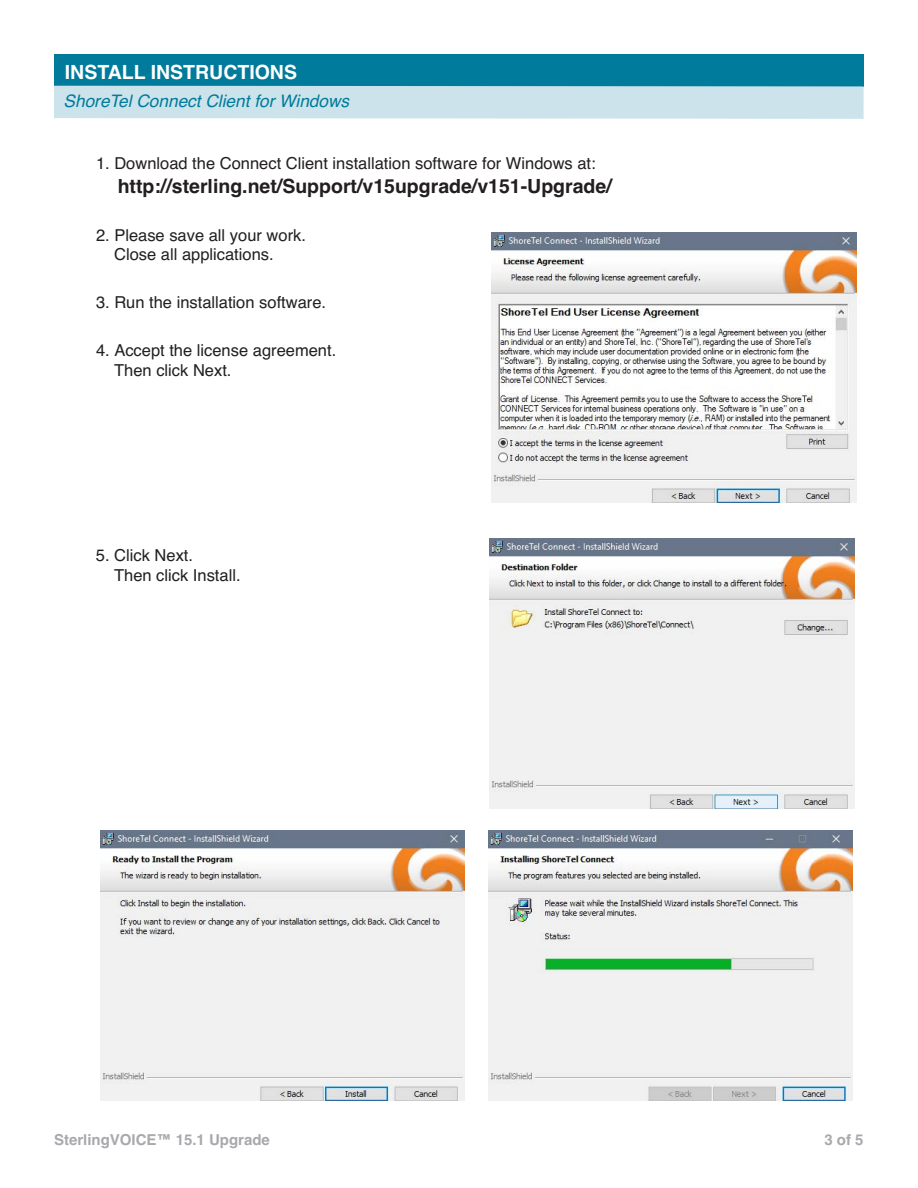
<style>
.page{position:relative;width:918px;height:1188px;background:#fff}
.page>*{position:absolute;margin:0;border:0;box-sizing:border-box;transform-origin:0 0}
.t1{font:700 19.5px "Helvetica";color:#231f20}
.t2{font:700 19.5px "Helvetica";color:#fff}
.t3{font:italic 17.25px "Helvetica";color:#007b9b}
.t4{font:16.5px/19.5px "Helvetica";color:#231f20}
.t5{font:700 15px "Helvetica";color:#a8a9ad}
</style>
<div class="page">
<div style="left:54px;top:54px;width:810px;height:32px;background:#007b9b"></div>
<div style="left:54px;top:86px;width:810px;height:33px;background:#cce3eb"></div>
<img style="left:492px;top:232px;width:364px;height:270px">
<img style="left:490px;top:538px;width:364px;height:270px">
<img style="left:100px;top:830px;width:365px;height:270px">
<img style="left:488px;top:830px;width:364px;height:270px">
<p class="t2" style="left:65px;top:61px;width:234px">INSTALL INSTRUCTIONS</p>
<p class="t3" style="left:64px;top:91px;width:287px">ShoreTel Connect Client for Windows</p>
<p class="t4" style="left:96px;top:154px;width:501px">1. Download the Connect Client installation software for Windows at:</p>
<p class="t1" style="left:118px;top:175px;width:496px">http://sterling.net/Support/v15upgrade/v151-Upgrade/</p>
<p class="t4" style="left:114px;top:226px;width:193px;text-indent:-18px">2. Please save all your work.<br>Close all applications.</p>
<p class="t4" style="left:96px;top:293px;width:232px">3. Run the installation software.</p>
<p class="t4" style="left:114px;top:341px;width:224px;text-indent:-18px">4. Accept the license agreement.<br>Then click Next.</p>
<p class="t4" style="left:114px;top:546px;width:128px;text-indent:-18px">5. Click Next.<br>Then click Install.</p>
<p class="t5" style="left:54px;top:1131px;width:217px">SterlingVOICE™ 15.1 Upgrade</p>
<p class="t5" style="left:824px;top:1131px;width:41px">3 of 5</p>
</div>
